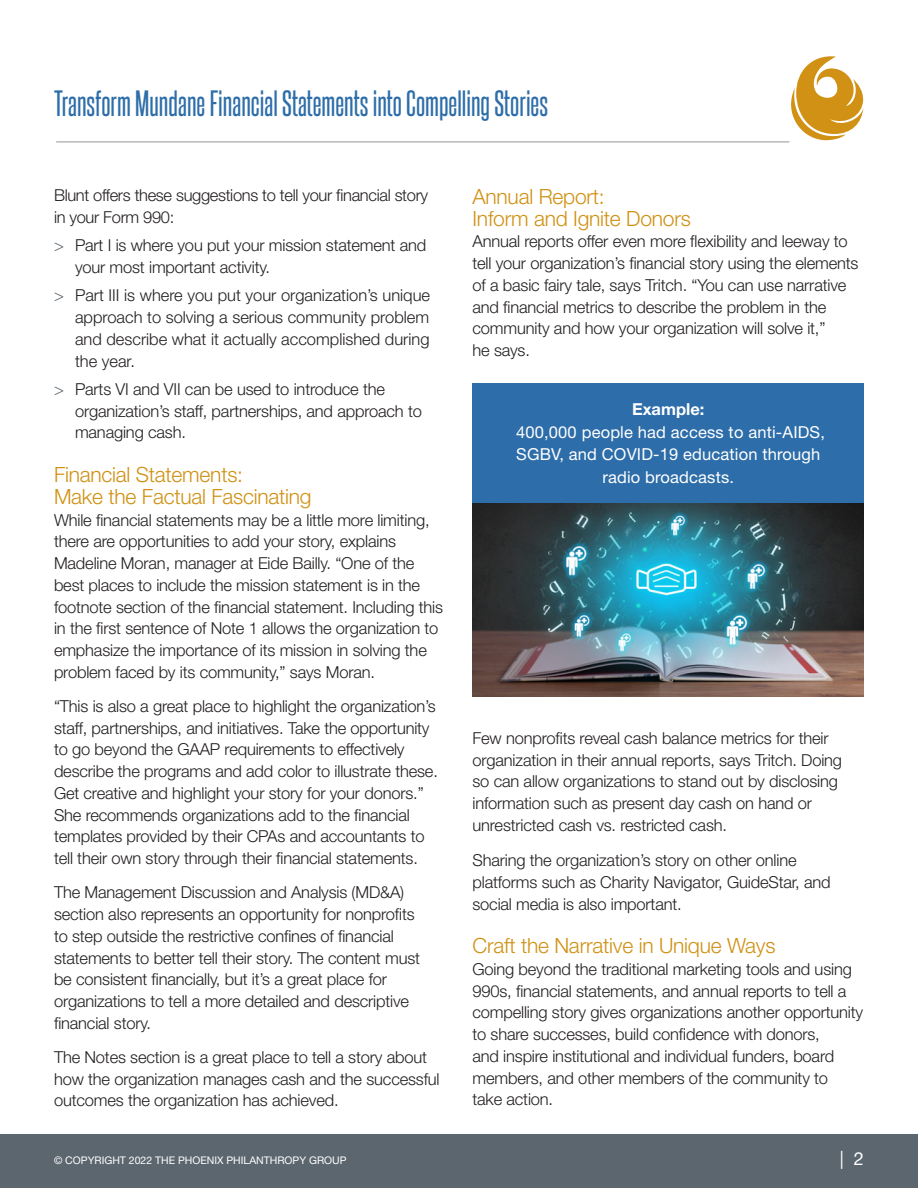
<style>
.page{position:relative;width:918px;height:1188px;background:#fff}
.page>*{position:absolute;margin:0;border:0;box-sizing:border-box;transform-origin:0 0}
.t1{font:31.5px "Steelfish Rg";color:#2d6da9}
.t2{font:300 21px/21.8px "Helvetica Neue LT Std";letter-spacing:-.01em;color:#d09114}
.t3{font:18px "Helvetica Neue LT Std";color:#fff}
.t4{font:300 16.5px/21.8px "Helvetica Neue LT Std";letter-spacing:-.01em;color:#231f20}
.t5{font:16.5px/22.5px "Helvetica Neue LT Std";letter-spacing:.01em;color:#fff;text-align:center}
.t6{font:700 16.5px "Helvetica Neue LT Std";color:#fff}
.t7{font:10.5px "Helvetica Neue LT Std";color:#fff}
.s1{color:#5c666f}
</style>
<div class="page">
<div style="left:0;top:1134px;width:918px;height:54px;background:#5c666f"></div>
<hr style="left:56px;top:142px;width:733px;height:1px;background:#939598">
<svg style="left:783px;top:56px;width:80px;height:87px"></svg>
<div style="left:472px;top:383px;width:392px;height:120px;background:#2d6da9"></div>
<img style="left:472px;top:503px;width:392px;height:194px">
<h1 class="t1" style="left:54px;top:81px;width:496px">Transform Mundane Financial Statements into Compelling Stories</h1>
<p class="t4" style="left:54px;top:184px;width:376px">Blunt offers these suggestions to tell your financial story in your Form 990:</p>
<p class="t4" style="left:75px;top:234px;width:353px;text-indent:-21px"><span class="s1">&gt;</span> Part I is where you put your mission statement and your most important activity.</p>
<p class="t4" style="left:75px;top:284px;width:357px;text-align:justify;text-indent:-21px"><span class="s1">&gt;</span> Part III is where you put your organization’s unique approach to solving a serious community problem and describe what it actually accomplished during the year.</p>
<p class="t4" style="left:75px;top:378px;width:348px;text-indent:-21px"><span class="s1">&gt;</span> Parts VI and VII can be used to introduce the organization’s staff, partnerships, and approach to managing cash.</p>
<p class="t2" style="left:54px;top:463px;width:259px">Financial Statements:<br>Make the Factual Fascinating</p>
<p class="t4" style="left:54px;top:508px;width:391px">While financial statements may be a little more limiting, there are opportunities to add your story, explains Madeline Moran, manager at Eide Bailly. “One of the best places to include the mission statement is in the footnote section of the financial statement. Including this in the first sentence of Note 1 allows the organization to emphasize the importance of its mission in solving the problem faced by its community,” says Moran.</p>
<p class="t4" style="left:54px;top:695px;width:385px">“This is also a great place to highlight the organization’s staff, partnerships, and initiatives. Take the opportunity to go beyond the GAAP requirements to effectively describe the programs and add color to illustrate these.<br>Get creative and highlight your story for your donors.” She recommends organizations add to the financial templates provided by their CPAs and accountants to tell their own story through their financial statements.</p>
<p class="t4" style="left:54px;top:881px;width:368px">The Management Discussion and Analysis (MD&amp;A) section also represents an opportunity for nonprofits to step outside the restrictive confines of financial statements to better tell their story. The content must be consistent financially, but it’s a great place for organizations to tell a more detailed and descriptive financial story.</p>
<p class="t4" style="left:54px;top:1046px;width:387px">The Notes section is a great place to tell a story about how the organization manages cash and the successful outcomes the organization has achieved.</p>
<p class="t2" style="left:472px;top:185px;width:220px">Annual Report:<br>Inform and Ignite Donors</p>
<p class="t4" style="left:472px;top:230px;width:388px">Annual reports offer even more flexibility and leeway to tell your organization’s financial story using the elements of a basic fairy tale, says Tritch. “You can use narrative and financial metrics to describe the problem in the community and how your organization will solve it,”<br>he says.</p>
<p class="t6" style="left:632px;top:399px;width:74px">Example:</p>
<p class="t5" style="left:516px;top:421px;width:310px">400,000 people had access to anti-AIDS,<br>SGBV, and COVID-19 education through radio broadcasts.</p>
<p class="t4" style="left:472px;top:727px;width:371px">Few nonprofits reveal cash balance metrics for their organization in their annual reports, says Tritch. Doing so can allow organizations to stand out by disclosing information such as present day cash on hand or unrestricted cash vs. restricted cash.</p>
<p class="t4" style="left:472px;top:849px;width:360px">Sharing the organization’s story on other online platforms such as Charity Navigator, GuideStar, and social media is also important.</p>
<p class="t2" style="left:472px;top:934px;width:305px">Craft the Narrative in Unique Ways</p>
<p class="t4" style="left:472px;top:958px;width:392px">Going beyond the traditional marketing tools and using 990s, financial statements, and annual reports to tell a compelling story gives organizations another opportunity to share successes, build confidence with donors,<br>and inspire institutional and individual funders, board members, and other members of the community to<br>take action.</p>
<p class="t7" style="left:54px;top:1154px;width:294px">© COPYRIGHT 2022 THE PHOENIX PHILANTHROPY GROUP</p>
<p class="t3" style="left:840px;top:1148px;width:26px">| 2</p>
</div>
